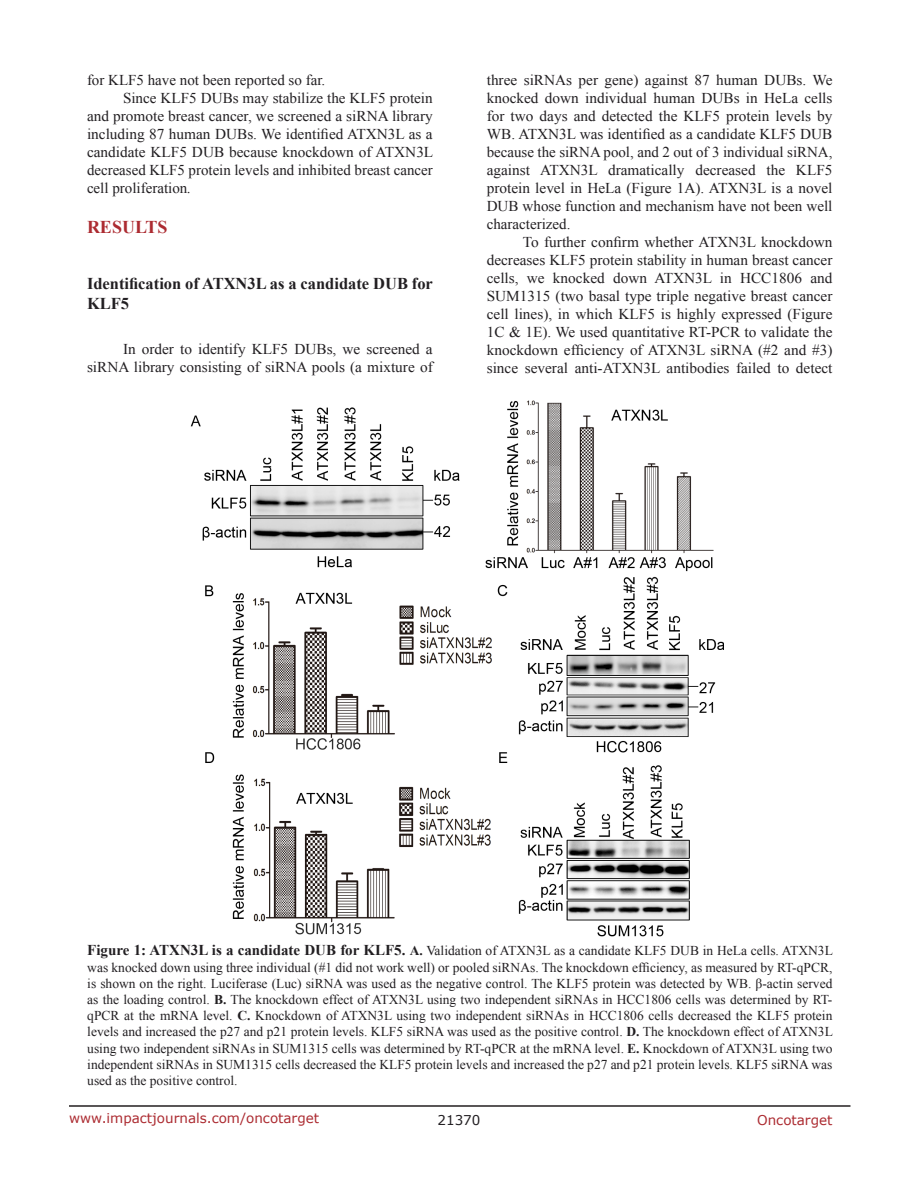
<style>
.page{position:relative;width:918px;height:1188px;background:#fff}
.page>*{position:absolute;margin:0;border:0;box-sizing:border-box;transform-origin:0 0}
.Heading{font:700 18px "Times New Roman";color:#ac2b31}
.SubHeading{font:700 16.5px/19.8px "Times New Roman";color:#221f22}
.BodyText{font:15px/18px "Times New Roman";color:#221f22;text-align:justify}
.FigureText{font:13.5px/16.2px "Times New Roman";color:#221f22;text-align:justify}
.t1{font:13.5px "Verdana";color:#ac2b31}
.t2{font:13.5px "Verdana";color:#221f22}
.s1{font-style:italic}
.s2{font-weight:700;font-size:15px}
.s3{font-weight:700}
</style>
<div class="page">
<hr style="left:69px;top:1105px;width:781px;height:2px;background:#231f20">
<img style="left:190px;top:400px;width:534px;height:537px">
<p class="BodyText" style="left:87px;top:71px;width:240px">for KLF5 have not been reported so far.</p>
<p class="BodyText" style="left:87px;top:89px;width:348px;text-indent:36px">Since KLF5 DUBs may stabilize the KLF5 protein and promote breast cancer, we screened a siRNA library including 87 human DUBs. We identified ATXN3L as a candidate KLF5 DUB because knockdown of ATXN3L decreased KLF5 protein levels and inhibited breast cancer cell proliferation<span class="s1">.</span></p>
<p class="Heading" style="left:87px;top:215px;width:82px">RESULTS</p>
<p class="SubHeading" style="left:87px;top:273px;width:347px">Identification of ATXN3L as a candidate DUB for<br>KLF5</p>
<p class="BodyText" style="left:87px;top:339px;width:347px;text-align:right">In order to identify KLF5 DUBs, we screened a siRNA library consisting of siRNA pools (a mixture of</p>
<p class="BodyText" style="left:487px;top:71px;width:347px">three siRNAs per gene) against 87 human DUBs. We knocked down individual human DUBs in HeLa cells for two days and detected the KLF5 protein levels by WB. ATXN3L was identified as a candidate KLF5 DUB because the siRNA pool, and 2 out of 3 individual siRNA, against ATXN3L dramatically decreased the KLF5 protein level in HeLa (Figure 1A). ATXN3L is a novel DUB whose function and mechanism have not been well characterized.</p>
<p class="BodyText" style="left:487px;top:233px;width:347px;text-indent:36px">To further confirm whether ATXN3L knockdown decreases KLF5 protein stability in human breast cancer cells, we knocked down ATXN3L in HCC1806 and SUM1315 (two basal type triple negative breast cancer cell lines), in which KLF5 is highly expressed (Figure 1C &amp; 1E). We used quantitative RT-PCR to validate the knockdown efficiency of ATXN3L siRNA (#2 and #3) since several anti-ATXN3L antibodies failed to detect</p>
<p class="FigureText" style="left:87px;top:943px;width:747px"><span class="s2">Figure 1: ATXN3L is a candidate DUB for KLF5.</span> <span class="s3">A.</span> Validation of ATXN3L as a candidate KLF5 DUB in HeLa cells. ATXN3L was knocked down using three individual (#1 did not work well) or pooled siRNAs. The knockdown efficiency, as measured by RT-qPCR, is shown on the right. Luciferase (Luc) siRNA was used as the negative control. The KLF5 protein was detected by WB. β-actin served as the loading control. <span class="s3">B.</span> The knockdown effect of ATXN3L using two independent siRNAs in HCC1806 cells was determined by RT&shy;qPCR at the mRNA level. <span class="s3">C.</span> Knockdown of ATXN3L using two independent siRNAs in HCC1806 cells decreased the KLF5 protein levels and increased the p27 and p21 protein levels. KLF5 siRNA was used as the positive control. <span class="s3">D.</span> The knockdown effect of ATXN3L using two independent siRNAs in SUM1315 cells was determined by RT-qPCR at the mRNA level. <span class="s3">E.</span> Knockdown of ATXN3L using two independent siRNAs in SUM1315 cells decreased the KLF5 protein levels and increased the p27 and p21 protein levels. KLF5 siRNA was used as the positive control.</p>
<p class="t1" style="left:69px;top:1109px;width:252px">www.impactjournals.com/oncotarget</p>
<p class="t2" style="left:438px;top:1111px;width:44px">21370</p>
<p class="t1" style="left:757px;top:1111px;width:77px">Oncotarget</p>
</div>
